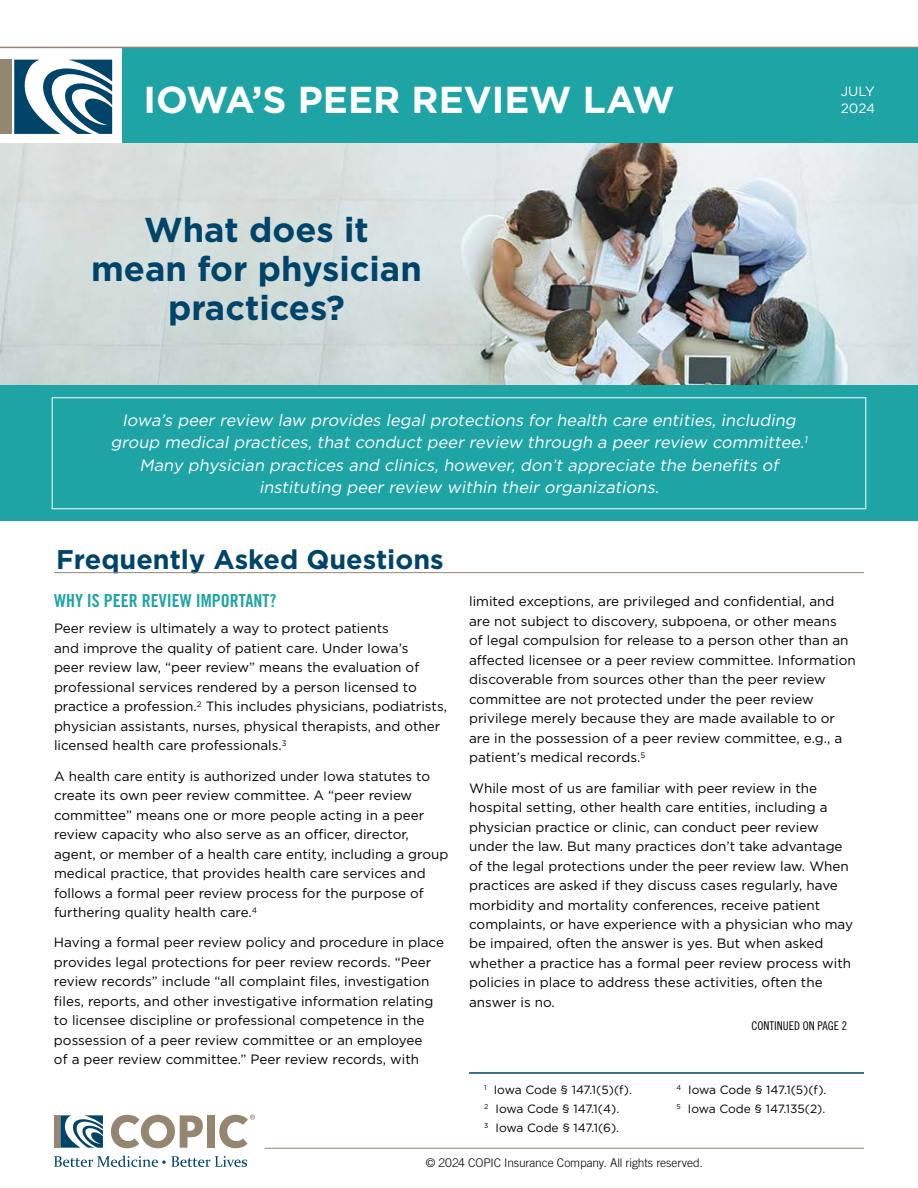
<style>
.page{position:relative;width:918px;height:1188px;background:#fff}
.page>*{position:absolute;margin:0;border:0;box-sizing:border-box;transform-origin:0 0}
.t1{font:700 37.5px "Gotham";color:#fff}
.t2{font:700 34.5px/39px "Gotham";color:#00446a;text-align:center}
.t3{font:700 27px "Gotham";color:#00446a}
.t4{font:18px "Trade Gothic LT Std Bd Cn 20";color:#1fa4a5}
.t5{font:italic 16.5px/22.5px "Gotham";color:#fff;text-align:center}
.t6{font:13.5px/19.5px "Gotham";color:#000}
.t7{font:13.5px/16.5px "Gotham";letter-spacing:-.005em;color:#fff}
.t8{font:12px/18.6px "Gotham";letter-spacing:-.005em;color:#000}
.t9{font:300 12px "Trade Gothic LT Std";letter-spacing:-.005em;color:#000}
.t10{font:12px "Trade Gothic LT Std Cn 18";color:#000}
</style>
<div class="page">
<div style="left:122px;top:48px;width:796px;height:97px;background:#1fa4a5"></div>
<div style="left:0;top:60px;width:12px;height:74px;background:#948671"></div>
<svg style="left:14px;top:60px;width:98px;height:74px"></svg>
<hr style="left:0;top:47px;width:918px;height:1px;background:#948671">
<div style="left:54px;top:1115px;width:5px;height:33px;background:#948671"></div>
<svg style="left:54px;top:1155px;width:193px;height:12px"></svg>
<svg style="left:111px;top:1115px;width:92px;height:33px"></svg>
<div style="left:207px;top:1115px;width:8px;height:33px;background:#948671"></div>
<svg style="left:60px;top:1115px;width:43px;height:33px"></svg>
<svg style="left:219px;top:1115px;width:36px;height:33px"></svg>
<hr style="left:265px;top:1148px;width:599px;height:1px;background:#948671">
<hr style="left:54px;top:572px;width:810px;height:1px;background:#948671">
<div style="left:0;top:383px;width:918px;height:138px;background:#1fa4a5"></div>
<div style="left:52px;top:397px;width:814px;height:112px;border:1px solid #fff"></div>
<img style="left:0;top:143px;width:918px;height:241px">
<hr style="left:469px;top:1072px;width:395px;height:2px;background:#00446a">
<h1 class="t1" style="left:144px;top:78px;width:532px">IOWA’S PEER REVIEW LAW</h1>
<p class="t7" style="left:841px;top:83px;width:36px">JULY<br>2024</p>
<h2 class="t2" style="left:91px;top:210px;width:332px">What does it<br>mean for physician practices?</h2>
<p class="t5" style="left:110px;top:409px;width:700px">Iowa’s peer review law provides legal protections for health care entities, including group medical practices, that conduct peer review through a peer review committee.<sup>1<br></sup>Many physician practices and clinics, however, don’t appreciate the benefits of instituting peer review within their organizations.</p>
<h3 class="t3" style="left:56px;top:544px;width:389px">Frequently Asked Questions</h3>
<h3 class="t4" style="left:54px;top:590px;width:224px">WHY IS PEER REVIEW IMPORTANT?</h3>
<p class="t6" style="left:54px;top:619px;width:395px">Peer review is ultimately a way to protect patients<br>and improve the quality of patient care. Under Iowa’s<br>peer review law, “peer review” means the evaluation of professional services rendered by a person licensed to practice a profession.<sup>2</sup> This includes physicians, podiatrists, physician assistants, nurses, physical therapists, and other licensed health care professionals.<sup>3</sup></p>
<p class="t6" style="left:54px;top:766px;width:396px">A health care entity is authorized under Iowa statutes to create its own peer review committee. A “peer review committee” means one or more people acting in a peer review capacity who also serve as an officer, director, agent, or member of a health care entity, including a group medical practice, that provides health care services and follows a formal peer review process for the purpose of furthering quality health care.<sup>4</sup></p>
<p class="t6" style="left:54px;top:933px;width:392px">Having a formal peer review policy and procedure in place provides legal protections for peer review records. “Peer review records” include “all complaint files, investigation files, reports, and other investigative information relating to licensee discipline or professional competence in the possession of a peer review committee or an employee<br>of a peer review committee.” Peer review records, with</p>
<p class="t6" style="left:469px;top:591px;width:388px">limited exceptions, are privileged and confidential, and are not subject to discovery, subpoena, or other means<br>of legal compulsion for release to a person other than an affected licensee or a peer review committee. Information discoverable from sources other than the peer review committee are not protected under the peer review privilege merely because they are made available to or are in the possession of a peer review committee, e.g., a patient’s medical records.<sup>5</sup></p>
<p class="t6" style="left:469px;top:778px;width:386px">While most of us are familiar with peer review in the hospital setting, other health care entities, including a physician practice or clinic, can conduct peer review under the law. But many practices don’t take advantage of the legal protections under the peer review law. When practices are asked if they discuss cases regularly, have morbidity and mortality conferences, receive patient complaints, or have experience with a physician who may be impaired, often the answer is yes. But when asked whether a practice has a formal peer review process with policies in place to address these activities, often the answer is no.</p>
<p class="t10" style="left:752px;top:1019px;width:97px">CONTINUED ON PAGE 2</p>
<p class="t8" style="left:484px;top:1081px;width:150px"><sup>1</sup> Iowa Code § 147.1(5)(f).<br><sup>2</sup> Iowa Code § 147.1(4).<br><sup>3</sup> Iowa Code § 147.1(6).</p>
<p class="t8" style="left:676px;top:1081px;width:152px"><sup>4</sup> Iowa Code § 147.1(5)(f).<br><sup>5</sup> Iowa Code § 147.135(2).</p>
<p class="t9" style="left:426px;top:1155px;width:279px">© 2024 COPIC Insurance Company. All rights reserved.</p>
</div>
